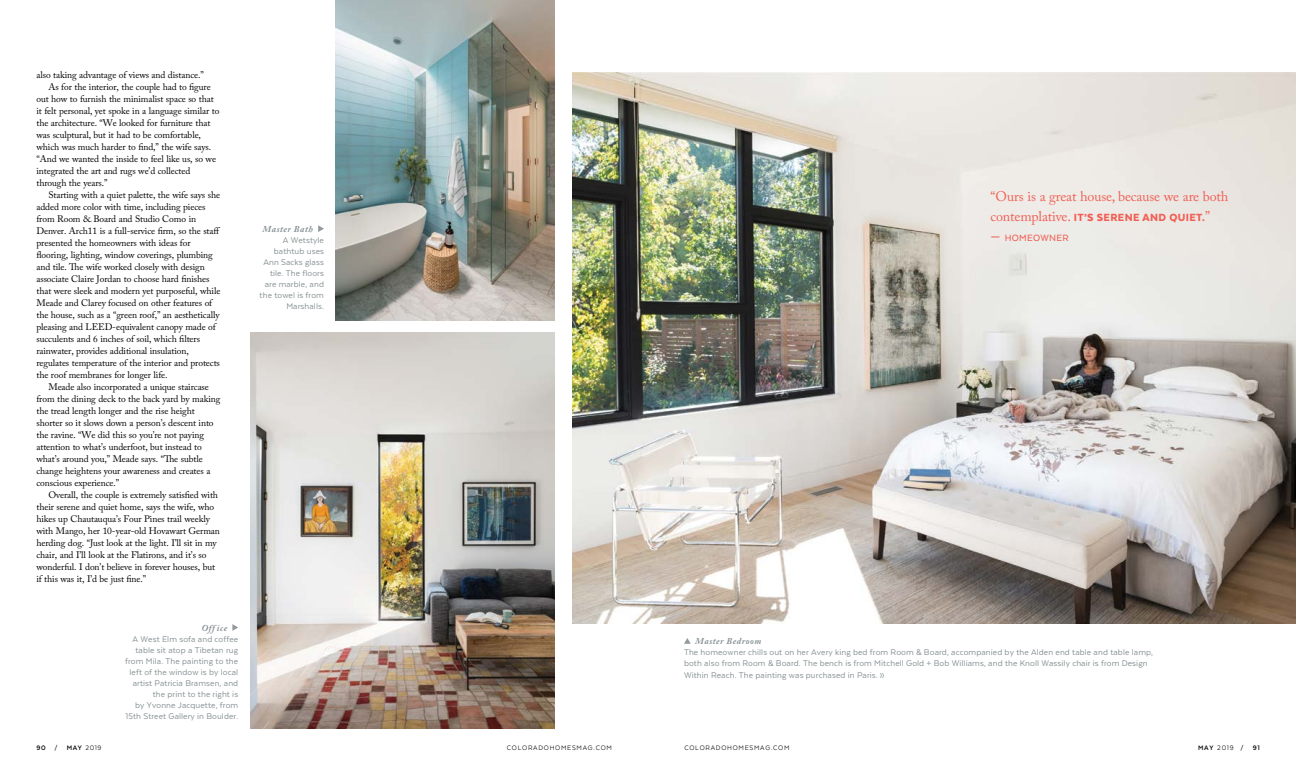
<style>
.page{position:relative;width:1296px;height:783px;background:#fff}
.page>*{position:absolute;margin:0;border:0;box-sizing:border-box;transform-origin:0 0}
.t1{font:14px "Adobe Caslon Pro";letter-spacing:-.01em;color:#f15f55}
.t2{font:900 12px "Texta";letter-spacing:.03em;color:#f15f55}
.t3{font:500 10.5px "Texta Alt";letter-spacing:.035em;color:#f15f55}
.t4{font:9.5px "Adobe Caslon Pro";letter-spacing:-.01em;color:#000}
.t5{font:9.5px/11px "Texta";letter-spacing:.01em;color:#879295;text-align:right}
.t6{font:italic 700 9px "Adobe Caslon Pro";letter-spacing:.06em;color:#879295}
.t7{font:7.5px "Texta Alt";letter-spacing:.1em;color:#000}
.s1{font-family:"Adobe Caslon Pro";font-weight:400;font-size:14px}
.s2{font-size:14px}
.s3{font-family:"Century Gothic"}
.s4{font-family:"Texta";font-weight:700}
.s5{font-family:"Century Gothic";font-size:7px}
.s6{font-weight:700}
</style>
<div class="page">
<img style="left:572px;top:72px;width:724px;height:552px">
<img style="left:335px;top:0;width:219px;height:320px">
<svg style="left:318px;top:225px;width:6px;height:7px"></svg>
<svg style="left:232px;top:624px;width:6px;height:7px"></svg>
<svg style="left:684px;top:638px;width:7px;height:6px"></svg>
<img style="left:251px;top:332px;width:303px;height:397px">
<p class="t4" style="left:36px;top:69px;width:169px">also taking advantage of views and distance.”</p>
<p class="t4" style="left:48px;top:81px;width:164px">As for the interior, the couple had to figure</p>
<p class="t4" style="left:36px;top:93px;width:179px">out how to furnish the minimalist space so that</p>
<p class="t4" style="left:36px;top:105px;width:185px">it felt personal, yet spoke in a language similar to</p>
<p class="t4" style="left:36px;top:117px;width:175px">the architecture. “We looked for furniture that</p>
<p class="t4" style="left:36px;top:129px;width:166px">was sculptural, but it had to be comfortable,</p>
<p class="t4" style="left:36px;top:141px;width:176px">which was much harder to find,” the wife says.</p>
<p class="t4" style="left:36px;top:153px;width:181px">“And we wanted the inside to feel like us, so we</p>
<p class="t4" style="left:36px;top:165px;width:156px">integrated the art and rugs we’d collected</p>
<p class="t4" style="left:36px;top:177px;width:73px">through the years.”</p>
<p class="t4" style="left:48px;top:189px;width:173px">Starting with a quiet palette, the wife says she</p>
<p class="t4" style="left:36px;top:201px;width:171px">added more color with time, including pieces</p>
<p class="t4" style="left:36px;top:213px;width:161px">from Room &amp; Board and Studio Como in</p>
<p class="t4" style="left:36px;top:225px;width:185px">Denver. Arch11 is a full-service firm, so the staff</p>
<p class="t4" style="left:36px;top:237px;width:156px">presented the homeowners with ideas for</p>
<p class="t4" style="left:36px;top:249px;width:178px">flooring, lighting, window coverings, plumbing</p>
<p class="t4" style="left:36px;top:261px;width:170px">and tile. The wife worked closely with design</p>
<p class="t4" style="left:36px;top:273px;width:175px">associate Claire Jordan to choose hard finishes</p>
<p class="t4" style="left:36px;top:285px;width:185px">that were sleek and modern yet purposeful, while</p>
<p class="t4" style="left:36px;top:297px;width:177px">Meade and Clarey focused on other features of</p>
<p class="t4" style="left:36px;top:309px;width:185px">the house, such as a “green roof,” an aesthetically</p>
<p class="t4" style="left:36px;top:321px;width:181px">pleasing and LEED-equivalent canopy made of</p>
<p class="t4" style="left:36px;top:333px;width:165px">succulents and 6 inches of soil, which filters</p>
<p class="t4" style="left:36px;top:345px;width:154px">rainwater, provides additional insulation,</p>
<p class="t4" style="left:36px;top:357px;width:185px">regulates temperature of the interior and protects</p>
<p class="t4" style="left:36px;top:369px;width:133px">the roof membranes for longer life.</p>
<p class="t4" style="left:48px;top:381px;width:162px">Meade also incorporated a unique staircase</p>
<p class="t4" style="left:36px;top:393px;width:185px">from the dining deck to the back yard by making</p>
<p class="t4" style="left:36px;top:405px;width:160px">the tread length longer and the rise height</p>
<p class="t4" style="left:36px;top:417px;width:179px">shorter so it slows down a person’s descent into</p>
<p class="t4" style="left:36px;top:429px;width:169px">the ravine. “We did this so you’re not paying</p>
<p class="t4" style="left:36px;top:441px;width:167px">attention to what’s underfoot, but instead to</p>
<p class="t4" style="left:36px;top:453px;width:168px">what’s around you,” Meade says. “The subtle</p>
<p class="t4" style="left:36px;top:465px;width:175px">change heightens your awareness and creates a</p>
<p class="t4" style="left:36px;top:477px;width:84px">conscious experience.”</p>
<p class="t4" style="left:48px;top:489px;width:171px">Overall, the couple is extremely satisfied with</p>
<p class="t4" style="left:36px;top:501px;width:179px">their serene and quiet home, says the wife, who</p>
<p class="t4" style="left:36px;top:513px;width:175px">hikes up Chautauqua’s Four Pines trail weekly</p>
<p class="t4" style="left:36px;top:525px;width:185px">with Mango, her 10-year-old Hovawart German</p>
<p class="t4" style="left:36px;top:537px;width:182px">herding dog. “Just look at the light. I’ll sit in my</p>
<p class="t4" style="left:36px;top:549px;width:172px">chair, and I’ll look at the Flatirons, and it’s so</p>
<p class="t4" style="left:36px;top:561px;width:180px">wonderful. I don’t believe in forever houses, but</p>
<p class="t4" style="left:36px;top:573px;width:111px">if this was it, I’d be just fine.”</p>
<p class="t6" style="left:263px;top:224px;width:52px">Master Bath</p>
<p class="t5" style="left:260px;top:235px;width:66px">A Wetstyle bathtub uses<br>Ann Sacks glass tile. The floors are marble, and the towel is from<br>Marshalls.</p>
<h1 class="t1" style="left:991px;top:188px;width:239px">“Ours is a great house, because we are both</h1>
<p class="t2" style="left:991px;top:211px;width:221px"><span class="s1">contemplative.</span> IT’S SERENE AND QUIET.<span class="s1">”</span></p>
<p class="t3" style="left:991px;top:232px;width:80px"><span class="s2">—</span> HOMEOWNER</p>
<p class="t6" style="left:201px;top:622px;width:27px">Off ice</p>
<p class="t5" style="left:125px;top:633px;width:115px">A West Elm sofa and coffee table sit atop a Tibetan rug from Mila. The painting to the left of the window is by local artist Patricia Bramsen, and the print to the right is<br>by Yvonne Jacquette, from<br>15th Street Gallery in Boulder.</p>
<p class="t6" style="left:695px;top:635px;width:68px">Master Bedroom</p>
<p class="t5" style="left:684px;top:646px;width:471px;text-align:left">The homeowner chills out on her Avery king bed from Room &amp; Board, accompanied by the Alden end table and table lamp, both also from Room &amp; Board. The bench is from Mitchell Gold + Bob Williams, and the Knoll Wassily chair is from Design</p>
<p class="t5" style="left:684px;top:669px;width:202px">Within Reach. The painting was purchased in Paris. <span class="s3">»</span></p>
<p class="t7" style="left:36px;top:744px;width:66px"><span class="s4">90</span> <span class="s5">/</span> <span class="s6">MAY</span> 2019</p>
<p class="t7" style="left:507px;top:744px;width:107px">COLORADOHOMESMAG.COM</p>
<p class="t7" style="left:684px;top:744px;width:107px">COLORADOHOMESMAG.COM</p>
<p class="t7" style="left:1198px;top:744px;width:63px"><span class="s6">MAY</span> 2019 <span class="s5">/</span> <span class="s4">91</span></p>
</div>
